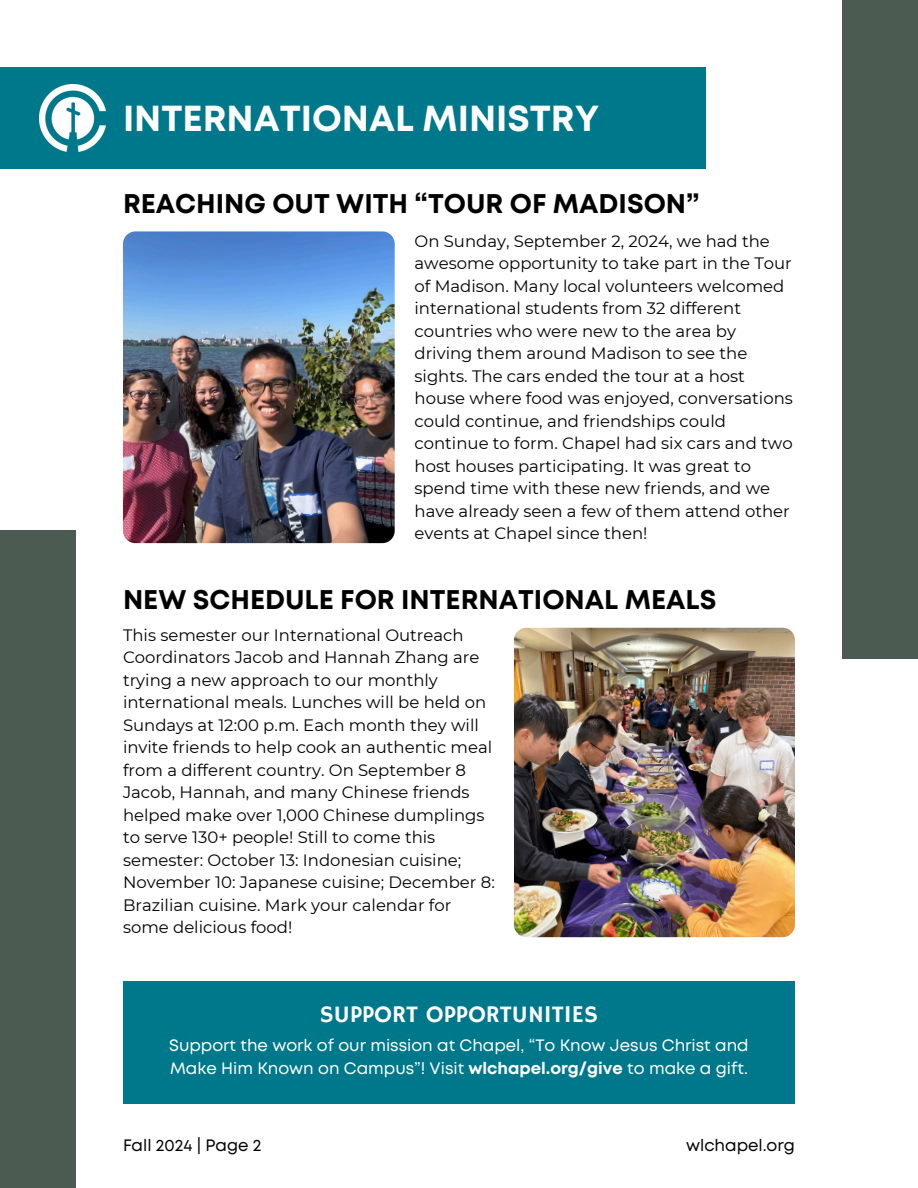
<style>
.page{position:relative;width:918px;height:1188px;background:#fff}
.page>*{position:absolute;margin:0;border:0;box-sizing:border-box;transform-origin:0 0}
.t1{font:700 36.15px "Mont";color:#fff}
.t2{font:700 27px "Mont";color:#000}
.t3{font:24px "Hammersmith One";color:#fff}
.t4{font:16.5px/22.5px "Montserrat";color:#000}
.t5{font:16.5px/22.5px "Mont";color:#fff}
.t6{font:16.5px "Mont";color:#000}
.s1{font-weight:700}
</style>
<div class="page">
<div style="left:123px;top:981px;width:672px;height:123px;background:#00788b"></div>
<div style="left:0;top:67px;width:706px;height:102px;background:#00788b"></div>
<img style="left:39px;top:84px;width:66px;height:68px">
<div style="left:842px;top:0;width:76px;height:658px;background:#4c5b52"></div>
<div style="left:0;top:530px;width:76px;height:658px;background:#4c5b52"></div>
<img style="left:123px;top:231px;width:272px;height:312px;border-radius:12px">
<img style="left:514px;top:628px;width:281px;height:309px;border-radius:12px">
<p class="t1" style="left:123px;top:104px;width:478px">INTERNATIONAL MINISTRY</p>
<p class="t2" style="left:123px;top:193px;width:578px">REACHING OUT WITH “TOUR OF MADISON”</p>
<h2 class="t4" style="left:415px;top:230px;width:380px">On Sunday, September 2, 2024, we had the awesome opportunity to take part in the Tour of Madison. Many local volunteers welcomed international students from 32 different countries who were new to the area by driving them around Madison to see the sights. The cars ended the tour at a host house where food was enjoyed, conversations could continue, and friendships could continue to form. Chapel had six cars and two host houses participating. It was great to spend time with these new friends, and we have already seen a few of them attend other events at Chapel since then!</h2>
<h3 class="t2" style="left:123px;top:589px;width:595px">NEW SCHEDULE FOR INTERNATIONAL MEALS</h3>
<p class="t4" style="left:123px;top:624px;width:373px">This semester our International Outreach Coordinators Jacob and Hannah Zhang are trying a new approach to our monthly international meals. Lunches will be held on Sundays at 12:00 p.m. Each month they will invite friends to help cook an authentic meal from a different country. On September 8<br>Jacob, Hannah, and many Chinese friends helped make over 1,000 Chinese dumplings to serve 130+ people! Still to come this semester: October 13: Indonesian cuisine; November 10: Japanese cuisine; December 8:<br>Brazilian cuisine. Mark your calendar for some delicious food!</p>
<p class="t3" style="left:320px;top:1000px;width:279px">SUPPORT OPPORTUNITIES</p>
<p class="t5" style="left:169px;top:1036px;width:581px">Support the work of our mission at Chapel, “To Know Jesus Christ and<br>Make Him Known on Campus”! Visit <span class="s1">wlchapel.org/give</span> to make a gift.</p>
<p class="t6" style="left:123px;top:1139px;width:140px">Fall 2024 | Page 2</p>
<h2 class="t6" style="left:686px;top:1139px;width:110px">wlchapel.org</h2>
</div>
